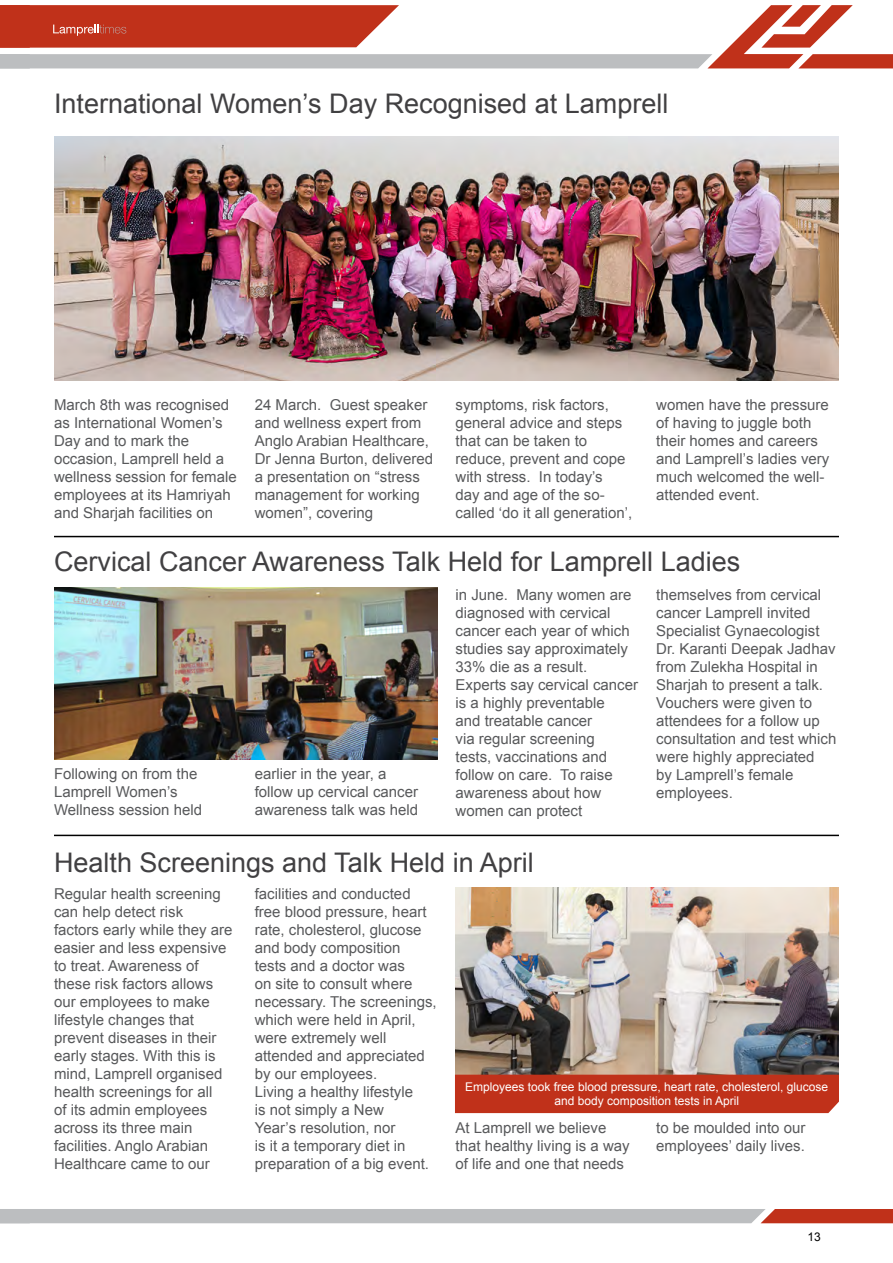
<style>
.page{position:relative;width:893px;height:1263px;background:#fff}
.page>*{position:absolute;margin:0;border:0;box-sizing:border-box;transform-origin:0 0}
.t1{font:27px "Arial";color:#414042}
.t2{font:15px/18px "Arial";color:#58595b}
.t3{font:12px/14.2px "Arial";color:#fff;text-align:center}
.t4{font:12px "Arial";color:#000}
</style>
<div class="page">
<svg style="left:0;top:5px;width:893px;height:63px"></svg>
<svg style="left:0;top:1209px;width:893px;height:14px"></svg>
<hr style="left:54px;top:536px;width:785px;height:1px;background:#000">
<hr style="left:54px;top:835px;width:785px;height:1px;background:#000">
<img style="left:54px;top:136px;width:785px;height:245px">
<img style="left:54px;top:588px;width:383px;height:171px">
<img style="left:455px;top:887px;width:384px;height:188px">
<div style="left:455px;top:1075px;width:384px;height:38px;background:#c0311a"></div>
<h1 class="t1" style="left:54px;top:86px;width:616px">International Women’s Day Recognised at Lamprell</h1>
<p class="t2" style="left:54px;top:395px;width:184px">March 8th was recognised as International Women’s<br>Day and to mark the occasion, Lamprell held a wellness session for female employees at its Hamriyah and Sharjah facilities on</p>
<p class="t2" style="left:255px;top:395px;width:180px">24 March. Guest speaker and wellness expert from<br>Anglo Arabian Healthcare,<br>Dr Jenna Burton, delivered a presentation on “stress management for working women”, covering</p>
<p class="t2" style="left:455px;top:395px;width:178px">symptoms, risk factors, general advice and steps that can be taken to reduce, prevent and cope with stress. In today’s<br>day and age of the so&shy;called ‘do it all generation’,</p>
<p class="t2" style="left:656px;top:395px;width:175px">women have the pressure of having to juggle both their homes and careers and Lamprell’s ladies very much welcomed the well&shy;attended event.</p>
<h1 class="t1" style="left:54px;top:544px;width:688px">Cervical Cancer Awareness Talk Held for Lamprell Ladies</h1>
<p class="t2" style="left:54px;top:764px;width:150px">Following on from the<br>Lamprell Women’s<br>Wellness session held</p>
<p class="t2" style="left:255px;top:764px;width:165px">earlier in the year, a follow up cervical cancer awareness talk was held</p>
<p class="t2" style="left:455px;top:586px;width:184px">in June. Many women are diagnosed with cervical cancer each year of which studies say approximately<br>33% die as a result.<br>Experts say cervical cancer is a highly preventable<br>and treatable cancer<br>via regular screening<br>tests, vaccinations and follow on care. To raise awareness about how women can protect</p>
<p class="t2" style="left:656px;top:586px;width:182px">themselves from cervical cancer Lamprell invited<br>Specialist Gynaecologist<br>Dr. Karanti Deepak Jadhav from Zulekha Hospital in<br>Sharjah to present a talk.<br>Vouchers were given to attendees for a follow up consultation and test which were highly appreciated<br>by Lamprell’s female employees.</p>
<h1 class="t1" style="left:54px;top:844px;width:481px">Health Screenings and Talk Held in April</h1>
<p class="t2" style="left:54px;top:884px;width:180px">Regular health screening can help detect risk<br>factors early while they are easier and less expensive to treat. Awareness of these risk factors allows our employees to make lifestyle changes that prevent diseases in their early stages. With this is mind, Lamprell organised health screenings for all<br>of its admin employees across its three main facilities. Anglo Arabian<br>Healthcare came to our</p>
<p class="t2" style="left:255px;top:884px;width:184px">facilities and conducted free blood pressure, heart rate, cholesterol, glucose and body composition<br>tests and a doctor was<br>on site to consult where necessary. The screenings, which were held in April, were extremely well attended and appreciated by our employees.<br>Living a healthy lifestyle<br>is not simply a New<br>Year’s resolution, nor<br>is it a temporary diet in preparation of a big event.</p>
<p class="t3" style="left:465px;top:1080px;width:364px">Employees took free blood pressure, heart rate, cholesterol, glucose and body composition tests in April</p>
<p class="t2" style="left:455px;top:1118px;width:176px">At Lamprell we believe that healthy living is a way of life and one that needs</p>
<p class="t2" style="left:656px;top:1118px;width:151px">to be moulded into our employees’ daily lives.</p>
<p class="t4" style="left:807px;top:1229px;width:15px">13</p>
</div>
